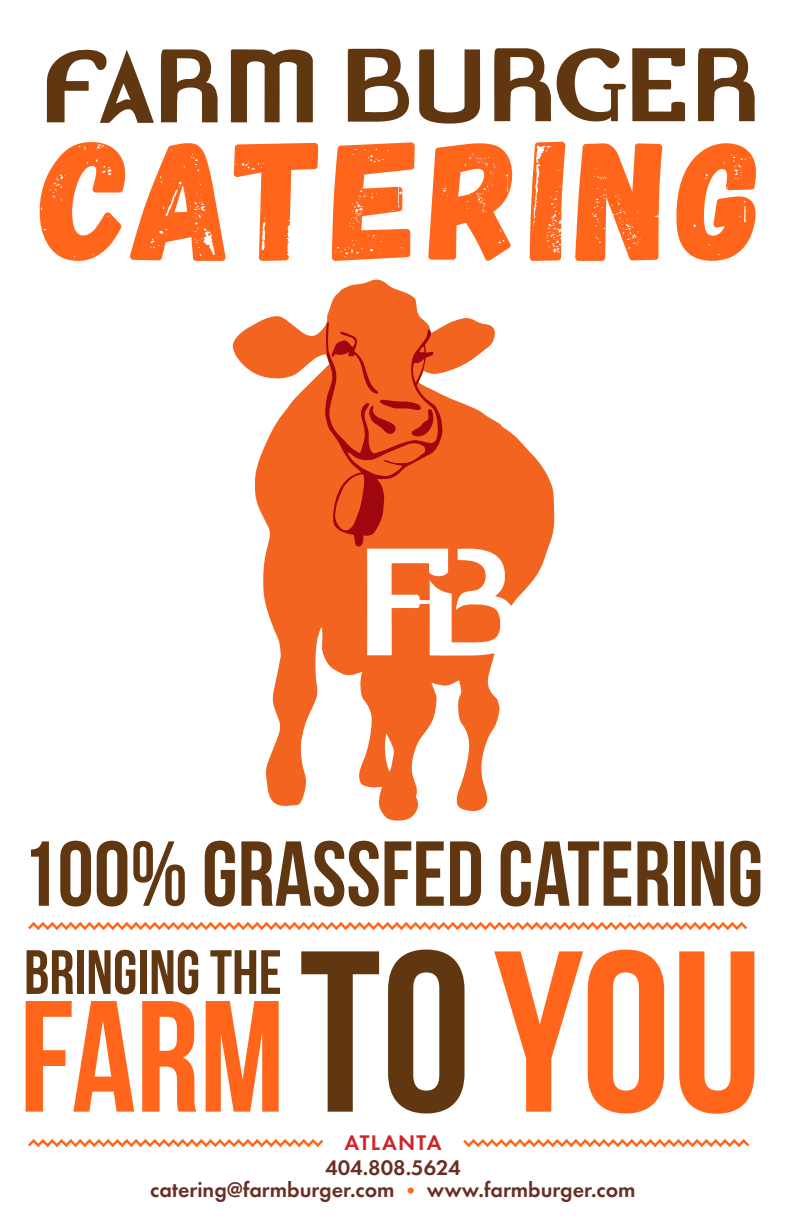
<style>
.page{position:relative;width:792px;height:1224px;background:#fff}
.page>*{position:absolute;margin:0;border:0;box-sizing:border-box;transform-origin:0 0}
.t1{font:229px "Bebas Neue";color:#ff661c}
.headers{font:170px "Gagalin";letter-spacing:.05em;color:#ff661c}
.t2{font:158px "Bebas Neue";color:#ff661c}
.t3{font:92px "Bebas Neue";color:#603711}
.t4{font:62.4px "Bebas Neue";color:#603711}
.t5{font:600 22px "Futura PT";color:#6a2f24}
.t6{font:600 22px "Futura PT";letter-spacing:.06em;color:#d1232a}
.s1{color:#603711}
.s2{color:#ff661c}
</style>
<div class="page">
<svg style="left:233px;top:279px;width:321px;height:542px"></svg>
<svg style="left:325px;top:318px;width:170px;height:229px;background:#e86531"></svg>
<svg style="left:698px;top:48px;width:57px;height:73px"></svg>
<svg style="left:494px;top:48px;width:191px;height:74px"></svg>
<svg style="left:419px;top:49px;width:61px;height:75px"></svg>
<svg style="left:348px;top:49px;width:61px;height:73px"></svg>
<svg style="left:231px;top:49px;width:82px;height:73px"></svg>
<svg style="left:161px;top:49px;width:57px;height:73px"></svg>
<svg style="left:47px;top:49px;width:107px;height:74px"></svg>
<svg style="left:28px;top:921px;width:719px;height:10px"></svg>
<svg style="left:463px;top:1139px;width:286px;height:9px"></svg>
<svg style="left:28px;top:1139px;width:296px;height:9px"></svg>
<p class="headers" style="left:41px;top:96px;width:724px">CATERING</p>
<p class="t3" style="left:21px;top:824px;width:744px">100% GRASSFED CATERING</p>
<p class="t4" style="left:24px;top:938px;width:259px">BRINGING THE</p>
<p class="t2" style="left:19px;top:970px;width:267px">FARM</p>
<p class="t1" style="left:299px;top:907px;width:464px"><span class="s1">TO</span>YOU</p>
<p class="t6" style="left:344px;top:1129px;width:99px">ATLANTA</p>
<p class="t5" style="left:325px;top:1154px;width:137px">404.808.5624</p>
<p class="t5" style="left:150px;top:1176px;width:487px">catering@farmburger.com <span class="s2">•</span> www.farmburger.com</p>
</div>
